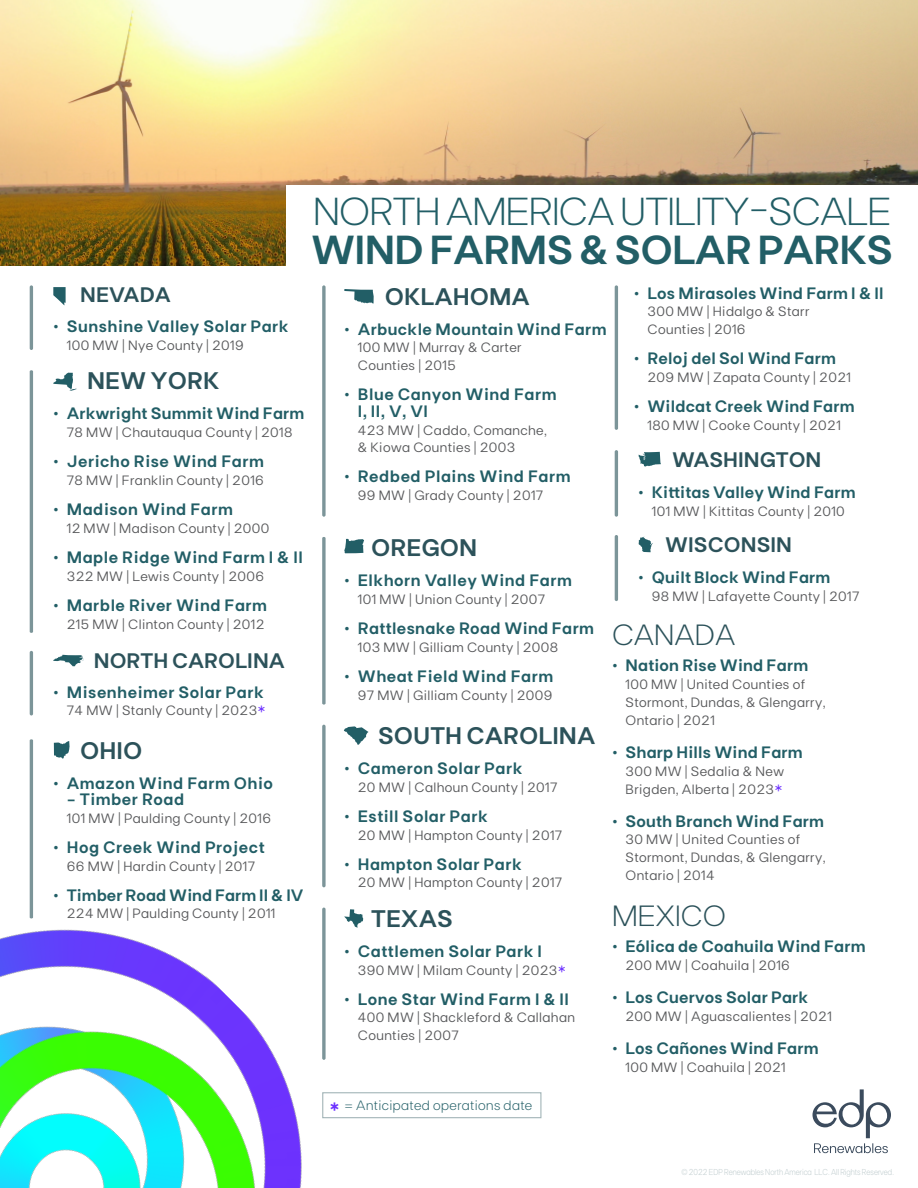
<style>
.page{position:relative;width:918px;height:1188px;background:#fff}
.page>*{position:absolute;margin:0;border:0;box-sizing:border-box;transform-origin:0 0}
.t1{font:600 40.5px "FT Base";letter-spacing:-.02em;color:#225e66}
.t2{font:300 39px "FT Base";letter-spacing:-.02em;color:#225e66}
.t3{font:300 29.25px "FT Base";color:#2c525a}
.t4{font:600 24px "FT Base";color:#2c525a}
.t5{font:600 21px "FT Base";color:#2c525a}
.t6{font:600 16.5px/16.5px "FT Base";letter-spacing:.03em;color:#225e66}
.t7{font:600 16.5px "FT Base";letter-spacing:.01em;color:#225e66}
.t8{font:600 16.5px "FT Base";color:#225e66}
.t9{font:600 16.5px "FT Base";color:#6d32ff}
.t10{font:13.5px/17.9px "FT Base";letter-spacing:.03em;color:#57585a}
.t11{font:300 13.5px "FT Base";letter-spacing:.03em;color:#225e66}
.t12{font:300 8.7px "FT Base";color:#bdcacc;scale:.85 1}
.s1{color:#6d32ff}
</style>
<div class="page">
<svg style="left:813px;top:1089px;width:78px;height:64px"></svg>
<img style="left:0;top:831px;width:399px;height:357px">
<img style="left:0;top:0;width:918px;height:265px">
<div style="left:286px;top:185px;width:632px;height:100px;background:#fff"></div>
<hr style="left:30px;top:370px;width:3px;height:263px;background:#7c9599">
<svg style="left:30px;top:739px;width:3px;height:179px"></svg>
<svg style="left:322px;top:285px;width:4px;height:232px"></svg>
<svg style="left:322px;top:537px;width:4px;height:168px"></svg>
<svg style="left:322px;top:725px;width:4px;height:162px"></svg>
<svg style="left:322px;top:908px;width:4px;height:152px"></svg>
<hr style="left:30px;top:651px;width:3px;height:65px;background:#7c9599;border-radius:2px">
<hr style="left:30px;top:285px;width:3px;height:65px;background:#7c9599;border-radius:2px">
<hr style="left:615px;top:450px;width:3px;height:67px;background:#7c9599;border-radius:2px">
<hr style="left:615px;top:535px;width:3px;height:66px;background:#7c9599;border-radius:2px">
<svg style="left:53px;top:287px;width:13px;height:18px"></svg>
<hr style="left:615px;top:285px;width:3px;height:145px;background:#7c9599;border-radius:2px">
<svg style="left:53px;top:655px;width:30px;height:11px"></svg>
<svg style="left:54px;top:741px;width:16px;height:18px"></svg>
<svg style="left:344px;top:289px;width:30px;height:15px"></svg>
<svg style="left:344px;top:539px;width:20px;height:14px"></svg>
<svg style="left:344px;top:726px;width:25px;height:19px"></svg>
<svg style="left:344px;top:909px;width:19px;height:19px"></svg>
<svg style="left:639px;top:452px;width:22px;height:15px"></svg>
<svg style="left:639px;top:537px;width:14px;height:15px"></svg>
<svg style="left:53px;top:373px;width:24px;height:18px"></svg>
<div style="left:322px;top:1092px;width:219px;height:26px;border:1px solid #a3b5b8"></div>
<p class="t5" style="left:80px;top:283px;width:92px">NEVADA</p>
<p class="t6" style="left:53px;top:318px;width:237px">• Sunshine Valley Solar Park</p>
<p class="t10" style="left:67px;top:336px;width:178px">100 MW | Nye County | 2019</p>
<p class="t4" style="left:87px;top:367px;width:134px">NEW YORK</p>
<p class="t7" style="left:53px;top:404px;width:253px">• Arkwright Summit Wind Farm</p>
<p class="t10" style="left:67px;top:424px;width:227px">78 MW | Chautauqua County | 2018</p>
<p class="t6" style="left:53px;top:453px;width:212px">• Jericho Rise Wind Farm</p>
<p class="t10" style="left:67px;top:471px;width:199px">78 MW | Franklin County | 2016</p>
<p class="t6" style="left:53px;top:501px;width:181px">• Madison Wind Farm</p>
<p class="t10" style="left:67px;top:519px;width:204px">12 MW | Madison County | 2000</p>
<p class="t6" style="left:53px;top:549px;width:251px">• Maple Ridge Wind Farm I &amp; II</p>
<p class="t10" style="left:67px;top:567px;width:199px">322 MW | Lewis County | 2006</p>
<p class="t6" style="left:53px;top:597px;width:215px">• Marble River Wind Farm</p>
<p class="t10" style="left:67px;top:615px;width:199px">215 MW | Clinton County | 2012</p>
<p class="t5" style="left:94px;top:648px;width:193px">NORTH CAROLINA</p>
<p class="t6" style="left:53px;top:683px;width:212px">• Misenheimer Solar Park</p>
<p class="t10" style="left:67px;top:702px;width:200px">74 MW | Stanly County | 2023<span class="s1">*</span></p>
<p class="t4" style="left:80px;top:736px;width:64px">OHIO</p>
<p class="t6" style="left:53px;top:774px;width:221px">• Amazon Wind Farm Ohio</p>
<p class="t6" style="left:67px;top:791px;width:119px">- Timber Road</p>
<p class="t10" style="left:67px;top:809px;width:206px">101 MW | Paulding County | 2016</p>
<p class="t6" style="left:53px;top:839px;width:213px">• Hog Creek Wind Project</p>
<p class="t10" style="left:67px;top:857px;width:190px">66 MW | Hardin County | 2017</p>
<p class="t8" style="left:53px;top:885px;width:252px">• Timber Road Wind Farm II &amp; IV</p>
<p class="t10" style="left:67px;top:905px;width:210px">224 MW | Paulding County | 2011</p>
<p class="t2" style="left:313px;top:189px;width:580px">NORTH AMERICA UTILITY-SCALE</p>
<p class="t1" style="left:311px;top:226px;width:583px">WIND FARMS &amp; SOLAR PARKS</p>
<p class="t7" style="left:634px;top:283px;width:251px">• Los Mirasoles Wind Farm I &amp; II</p>
<p class="t10" style="left:647px;top:303px;width:164px">300 MW | Hidalgo &amp; Starr<br>Counties | 2016</p>
<p class="t7" style="left:634px;top:349px;width:204px">• Reloj del Sol Wind Farm</p>
<p class="t10" style="left:647px;top:368px;width:205px">209 MW | Zapata County | 2021</p>
<p class="t7" style="left:634px;top:397px;width:222px">• Wildcat Creek Wind Farm</p>
<p class="t10" style="left:647px;top:416px;width:195px">180 MW | Cooke County | 2021</p>
<p class="t4" style="left:385px;top:282px;width:147px">OKLAHOMA</p>
<p class="t6" style="left:344px;top:320px;width:264px">• Arbuckle Mountain Wind Farm</p>
<p class="t10" style="left:358px;top:339px;width:165px">100 MW | Murray &amp; Carter<br>Counties | 2015</p>
<p class="t6" style="left:358px;top:386px;width:200px;text-indent:-14px">• Blue Canyon Wind Farm<br>I, II, V, VI</p>
<p class="t10" style="left:358px;top:421px;width:191px">423 MW | Caddo, Comanche, &amp; Kiowa Counties | 2003</p>
<p class="t6" style="left:344px;top:468px;width:228px">• Redbed Plains Wind Farm</p>
<p class="t10" style="left:358px;top:486px;width:187px">99 MW | Grady County | 2017</p>
<p class="t4" style="left:371px;top:534px;width:108px">OREGON</p>
<p class="t6" style="left:344px;top:572px;width:229px">• Elkhorn Valley Wind Farm</p>
<p class="t10" style="left:358px;top:590px;width:189px">101 MW | Union County | 2007</p>
<p class="t6" style="left:344px;top:620px;width:251px">• Rattlesnake Road Wind Farm</p>
<p class="t10" style="left:358px;top:638px;width:202px">103 MW | Gilliam County | 2008</p>
<p class="t6" style="left:344px;top:668px;width:210px">• Wheat Field Wind Farm</p>
<p class="t10" style="left:358px;top:686px;width:196px">97 MW | Gilliam County | 2009</p>
<p class="t4" style="left:378px;top:721px;width:219px">SOUTH CAROLINA</p>
<p class="t6" style="left:344px;top:760px;width:180px">• Cameron Solar Park</p>
<p class="t10" style="left:358px;top:778px;width:201px">20 MW | Calhoun County | 2017</p>
<p class="t6" style="left:344px;top:807px;width:145px">• Estill Solar Park</p>
<p class="t10" style="left:358px;top:826px;width:206px">20 MW | Hampton County | 2017</p>
<p class="t6" style="left:344px;top:855px;width:179px">• Hampton Solar Park</p>
<p class="t10" style="left:358px;top:874px;width:206px">20 MW | Hampton County | 2017</p>
<p class="t4" style="left:371px;top:904px;width:83px">TEXAS</p>
<p class="t6" style="left:344px;top:943px;width:199px">• Cattlemen Solar Park I</p>
<p class="t10" style="left:358px;top:961px;width:210px">390 MW | Milam County | 2023<span class="s1">*</span></p>
<p class="t6" style="left:344px;top:990px;width:226px">• Lone Star Wind Farm I &amp; II</p>
<p class="t10" style="left:358px;top:1009px;width:219px">400 MW | Shackleford &amp; Callahan<br>Counties | 2007</p>
<p class="t5" style="left:672px;top:447px;width:151px">WASHINGTON</p>
<p class="t7" style="left:638px;top:483px;width:219px">• Kittitas Valley Wind Farm</p>
<p class="t10" style="left:652px;top:502px;width:195px">101 MW | Kittitas County | 2010</p>
<p class="t5" style="left:665px;top:532px;width:128px">WISCONSIN</p>
<p class="t7" style="left:638px;top:568px;width:194px">• Quilt Block Wind Farm</p>
<p class="t10" style="left:652px;top:587px;width:209px">98 MW | Lafayette County | 2017</p>
<p class="t3" style="left:612px;top:618px;width:125px">CANADA</p>
<p class="t7" style="left:612px;top:656px;width:198px">• Nation Rise Wind Farm</p>
<p class="t10" style="left:626px;top:676px;width:202px">100 MW | United Counties of<br>Stormont, Dundas, &amp; Glengarry,<br>Ontario | 2021</p>
<p class="t7" style="left:612px;top:742px;width:192px">• Sharp Hills Wind Farm</p>
<p class="t10" style="left:626px;top:762px;width:160px">300 MW | Sedalia &amp; New</p>
<p class="t10" style="left:626px;top:780px;width:159px">Brigden, Alberta | 2023<span class="s1">*</span></p>
<p class="t7" style="left:612px;top:811px;width:214px">• South Branch Wind Farm</p>
<p class="t10" style="left:626px;top:831px;width:202px">30 MW | United Counties of<br>Stormont, Dundas, &amp; Glengarry,<br>Ontario | 2014</p>
<p class="t3" style="left:612px;top:898px;width:116px">MEXICO</p>
<p class="t7" style="left:612px;top:937px;width:255px">• Eólica de Coahuila Wind Farm</p>
<p class="t10" style="left:626px;top:956px;width:166px">200 MW | Coahuila | 2016</p>
<p class="t7" style="left:612px;top:988px;width:198px">• Los Cuervos Solar Park</p>
<p class="t10" style="left:626px;top:1007px;width:208px">200 MW | Aguascalientes | 2021</p>
<p class="t7" style="left:612px;top:1038px;width:208px">• Los Cañones Wind Farm</p>
<p class="t10" style="left:626px;top:1058px;width:162px">100 MW | Coahuila | 2021</p>
<p class="t9" style="left:330px;top:1098px;width:12px">*</p>
<p class="t11" style="left:344px;top:1097px;width:189px">= Anticipated operations date</p>
<p class="t12" style="left:681px;top:1166px;width:252px">© 2022 EDP Renewables North America LLC. All Rights Reserved.</p>
</div>
